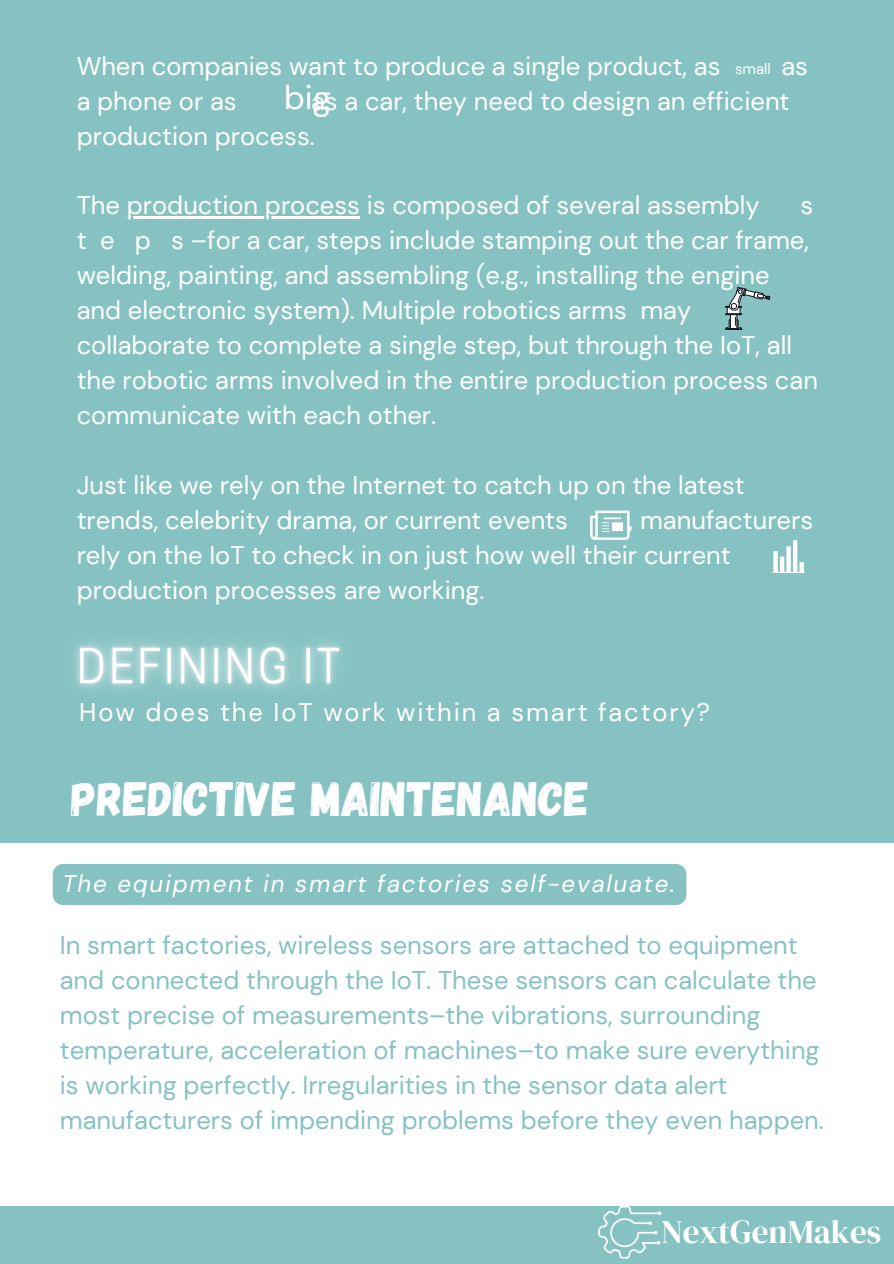
<style>
.page{position:relative;width:894px;height:1264px;background:#fff}
.page>*{position:absolute;margin:0;border:0;box-sizing:border-box;transform-origin:0 0}
.t1{font:48px "Gagalin";color:#fff}
.t2{font:33px "DM Serif Display";color:#fff}
.t3{font:33px "DM Sans";color:#fff}
.t4{font:25.5px/35px "DM Sans";color:#fff}
.t5{font:25.5px/35px "DM Sans";color:#86c2c2}
.t6{font:25.5px "DM Sans";letter-spacing:.075em;color:#fff}
.t7{font:italic 24px "DM Sans";letter-spacing:.075em;color:#fff}
.t8{font:15px "DM Sans";color:#fff}
</style>
<div class="page">
<div style="left:0;top:0;width:893px;height:1263px;background:#86c2c2"></div>
<svg style="left:598px;top:1205px;width:63px;height:53px"></svg>
<hr style="left:127px;top:217px;width:233px;height:2px;background:#fff">
<svg style="left:725px;top:287px;width:45px;height:43px"></svg>
<svg style="left:590px;top:510px;width:39px;height:30px"></svg>
<svg style="left:772px;top:540px;width:32px;height:33px"></svg>
<img style="left:74px;top:642px;width:268px;height:47px">
<div style="left:0;top:842px;width:893px;height:363px;background:#fff"></div>
<div style="left:53px;top:864px;width:633px;height:41px;background:#86c2c2"></div>
<p class="t4" style="left:77px;top:49px;width:645px">When companies want to produce a single product, as</p>
<p class="t4" style="left:781px;top:49px;width:28px">as</p>
<p class="t4" style="left:77px;top:84px;width:161px">a phone or as</p>
<p class="t8" style="left:735px;top:59px;width:37px">small</p>
<p class="t3" style="left:284px;top:76px;width:48px">big</p>
<p class="t4" style="left:77px;top:84px;width:714px;text-indent:234px">as a car, they need to design an efficient production process.</p>
<p class="t4" style="left:77px;top:188px;width:684px">The production process is composed of several assembly</p>
<p class="t4" style="left:77px;top:188px;width:742px;text-indent:723px">s t e p s –for a car, steps include stamping out the car frame, welding, painting, and assembling (e.g., installing the engine and electronic system). Multiple robotics arms may collaborate to complete a single step, but through the IoT, all the robotic arms involved in the entire production process can communicate with each other.</p>
<p class="t4" style="left:77px;top:467px;width:669px">Just like we rely on the Internet to catch up on the latest trends, celebrity drama, or current events</p>
<p class="t4" style="left:77px;top:502px;width:737px;text-indent:552px">, manufacturers rely on the IoT to check in on just how well their current production processes are working.</p>
<p class="t6" style="left:79px;top:695px;width:632px">How does the IoT work within a smart factory?</p>
<p class="t1" style="left:72px;top:767px;width:519px">PREDICTIVE MAINTENANCE</p>
<p class="t7" style="left:62px;top:868px;width:614px">The equipment in smart factories self-evaluate.</p>
<p class="t5" style="left:60px;top:928px;width:765px">In smart factories, wireless sensors are attached to equipment and connected through the IoT. These sensors can calculate the most precise of measurements–the vibrations, surrounding temperature, acceleration of machines–to make sure everything is working perfectly. Irregularities in the sensor data alert manufacturers of impending problems before they even happen.</p>
<p class="t2" style="left:661px;top:1208px;width:222px">NextGenMakes</p>
</div>
